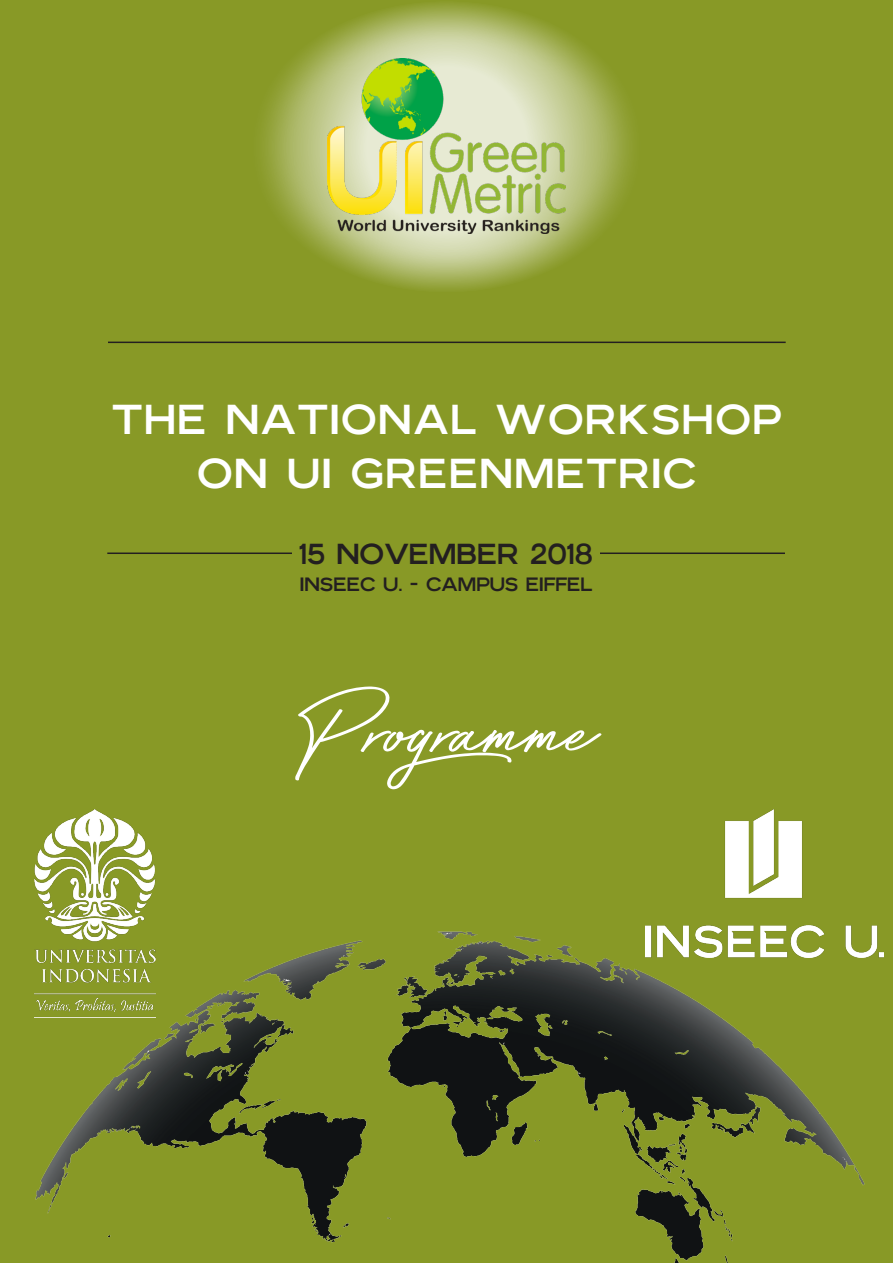
<style>
.page{position:relative;width:893px;height:1263px;background:#fff}
.page>*{position:absolute;margin:0;border:0;box-sizing:border-box;transform-origin:0 0}
.t1{font:108px "Bayshore";color:#fff}
.t2{font:500 39px/54px "Inseec";letter-spacing:.04em;color:#fff;text-align:center}
.t3{font:500 27px "Inseec";color:#231f20}
.t4{font:500 18px "Inseec";color:#231f20}
</style>
<div class="page">
<div style="left:1px;top:1px;width:891px;height:1261px;background:#889926"></div>
<svg style="left:248px;top:1px;width:397px;height:292px"></svg>
<img style="left:327px;top:58px;width:239px;height:175px">
<img style="left:725px;top:809px;width:78px;height:89px">
<img style="left:0;top:911px;width:893px;height:352px">
<img style="left:34px;top:809px;width:122px;height:209px">
<hr style="left:107px;top:552px;width:678px;height:2px;background:#231f20">
<div style="left:292px;top:544px;width:308px;height:33px;background:#889926"></div>
<hr style="left:108px;top:342px;width:678px;height:1px;background:#231f20">
<p class="t2" style="left:112px;top:394px;width:671px">THE NATIONAL WORKSHOP<br>ON UI GREENMETRIC</p>
<p class="t3" style="left:299px;top:539px;width:295px">15 NOVEMBER 2018</p>
<p class="t4" style="left:300px;top:574px;width:294px">INSEEC U. - CAMPUS EIFFEL</p>
<p class="t1" style="left:296px;top:650px;width:303px">Programme</p>
</div>
